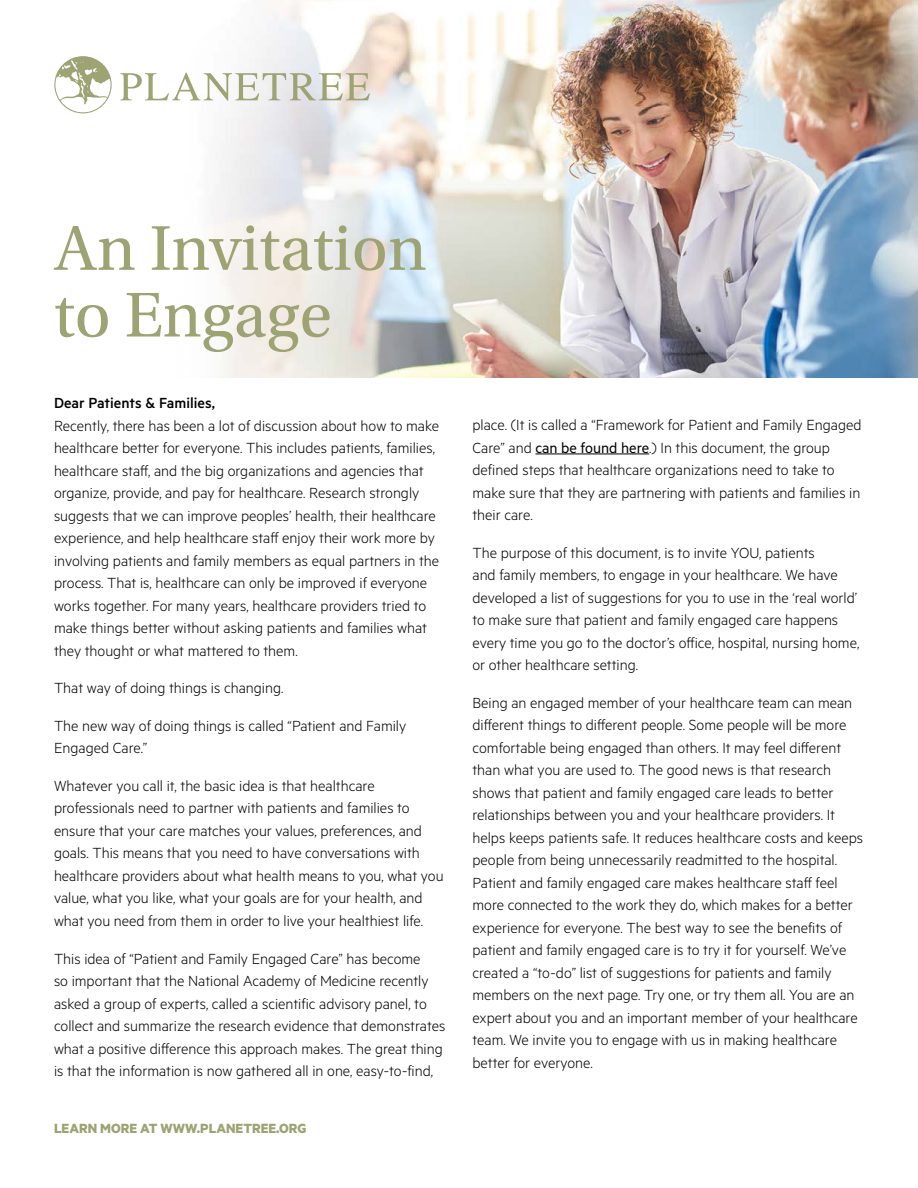
<style>
.page{position:relative;width:918px;height:1188px;background:#fff}
.page>*{position:absolute;margin:0;border:0;box-sizing:border-box;transform-origin:0 0}
.t1{font:66.75px/66.8px "Utopia Std";color:#9ea374}
.t2{font:300 16.5px/22.5px "Metric";color:#000}
.t3{font:500 16.5px "Metric";color:#000}
.t4{font:700 15px "Metric";color:#9ea374}
.s1{font-weight:400}
</style>
<div class="page">
<img style="left:185px;top:0;width:733px;height:378px">
<hr style="left:535px;top:454px;width:114px;height:1px;background:#000">
<svg style="left:54px;top:56px;width:58px;height:57px"></svg>
<svg style="left:120px;top:73px;width:250px;height:28px"></svg>
<h1 class="t1" style="left:54px;top:216px;width:374px">An Invitation to Engage</h1>
<p class="t3" style="left:54px;top:394px;width:162px">Dear Patients &amp; Families,</p>
<p class="t2" style="left:54px;top:414px;width:387px">Recently, there has been a lot of discussion about how to make healthcare better for everyone. This includes patients, families, healthcare staff, and the big organizations and agencies that organize, provide, and pay for healthcare. Research strongly suggests that we can improve peoples’ health, their healthcare experience, and help healthcare staff enjoy their work more by involving patients and family members as equal partners in the process. That is, healthcare can only be improved if everyone works together. For many years, healthcare providers tried to make things better without asking patients and families what they thought or what mattered to them.</p>
<p class="t2" style="left:54px;top:676px;width:231px">That way of doing things is changing.</p>
<p class="t2" style="left:54px;top:714px;width:354px">The new way of doing things is called “Patient and Family<br>Engaged Care.”</p>
<p class="t2" style="left:54px;top:774px;width:391px">Whatever you call it, the basic idea is that healthcare professionals need to partner with patients and families to ensure that your care matches your values, preferences, and goals. This means that you need to have conversations with healthcare providers about what health means to you, what you value, what you like, what your goals are for your health, and what you need from them in order to live your healthiest life.</p>
<p class="t2" style="left:54px;top:946px;width:393px">This idea of “Patient and Family Engaged Care” has become<br>so important that the National Academy of Medicine recently asked a group of experts, called a scientific advisory panel, to collect and summarize the research evidence that demonstrates what a positive difference this approach makes. The great thing is that the information is now gathered all in one, easy-to-find,</p>
<p class="t4" style="left:54px;top:1119px;width:254px">LEARN MORE AT WWW.PLANETREE.ORG</p>
<p class="t2" style="left:472px;top:413px;width:391px">place. (It is called a “Framework for Patient and Family Engaged Care” and <span class="s1">can be found here</span>.) In this document, the group defined steps that healthcare organizations need to take to make sure that they are partnering with patients and families in their care.</p>
<p class="t2" style="left:472px;top:541px;width:388px">The purpose of this document, is to invite YOU, patients<br>and family members, to engage in your healthcare. We have developed a list of suggestions for you to use in the ‘real world’ to make sure that patient and family engaged care happens every time you go to the doctor’s office, hospital, nursing home, or other healthcare setting.</p>
<p class="t2" style="left:472px;top:691px;width:392px">Being an engaged member of your healthcare team can mean different things to different people. Some people will be more comfortable being engaged than others. It may feel different than what you are used to. The good news is that research shows that patient and family engaged care leads to better relationships between you and your healthcare providers. It helps keeps patients safe. It reduces healthcare costs and keeps people from being unnecessarily readmitted to the hospital.<br>Patient and family engaged care makes healthcare staff feel more connected to the work they do, which makes for a better experience for everyone. The best way to see the benefits of patient and family engaged care is to try it for yourself. We’ve created a “to-do” list of suggestions for patients and family members on the next page. Try one, or try them all. You are an expert about you and an important member of your healthcare team. We invite you to engage with us in making healthcare better for everyone.</p>
</div>
